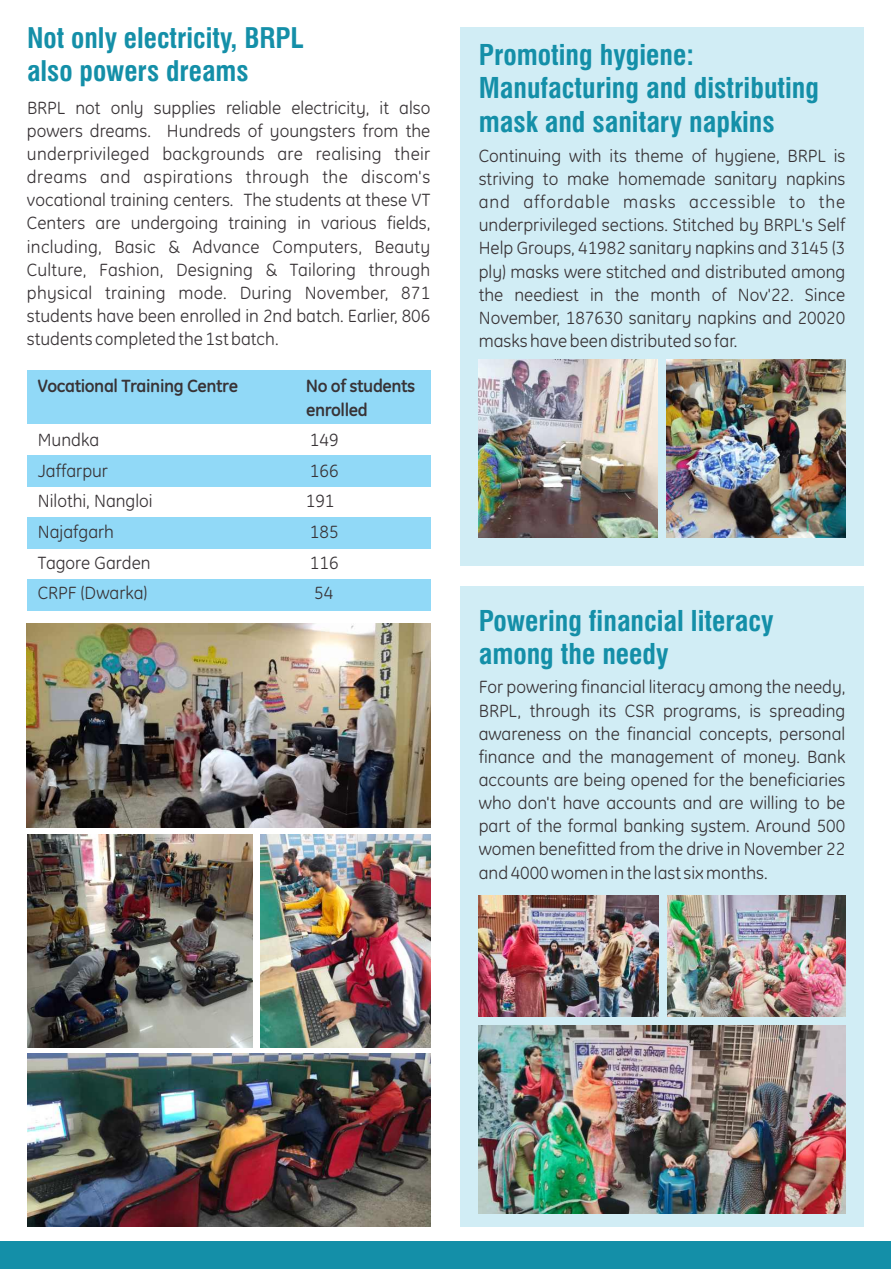
<style>
.page{position:relative;width:891px;height:1269px;background:#fff}
.page>*{position:absolute;margin:0;border:0;box-sizing:border-box;transform-origin:0 0}
.t1{font:700 condensed 28.05px/33.6px "Swiss 721 BT";color:#148fa8}
.t2{font:700 condensed 27.75px/33.3px "Swiss 721 BT";color:#148fa8}
.t3{font:18px/23.1px "GE Inspira";color:#383336;text-align:justify}
.t4{font:700 18px/24px "GE Inspira";letter-spacing:-.025em;color:#383336}
</style>
<div class="page">
<div style="left:0;top:1241px;width:891px;height:28px;background:#148fa8"></div>
<div style="left:27px;top:371px;width:403px;height:53px;background:#91d9f7"></div>
<div style="left:27px;top:455px;width:403px;height:32px;background:#91d9f7"></div>
<div style="left:27px;top:517px;width:403px;height:32px;background:#91d9f7"></div>
<div style="left:27px;top:579px;width:403px;height:32px;background:#91d9f7"></div>
<img style="left:27px;top:1054px;width:403px;height:173px">
<img style="left:261px;top:834px;width:169px;height:213px">
<img style="left:27px;top:834px;width:226px;height:213px">
<img style="left:27px;top:624px;width:403px;height:204px">
<div style="left:460px;top:27px;width:404px;height:538px;background:#d1edf5"></div>
<img style="left:667px;top:359px;width:178px;height:179px">
<img style="left:479px;top:359px;width:178px;height:179px">
<div style="left:460px;top:586px;width:404px;height:641px;background:#d1edf5"></div>
<img style="left:479px;top:896px;width:180px;height:120px">
<img style="left:668px;top:896px;width:177px;height:120px">
<img style="left:479px;top:1025px;width:366px;height:189px">
<h2 class="t2" style="left:27px;top:24px;width:279px">Not only electricity, BRPL also powers dreams</h2>
<p class="t3" style="left:27px;top:97px;width:405px">BRPL not only supplies reliable electricity, it also powers dreams. Hundreds of youngsters from the underprivileged backgrounds are realising their dreams and aspirations through the discom's vocational training centers. The students at these VT Centers are undergoing training in various fields, including, Basic &amp; Advance Computers, Beauty Culture, Fashion, Designing &amp; Tailoring through physical training mode. During November, 871 students have been enrolled in 2nd batch. Earlier, 806 students completed the 1st batch.</p>
<p class="t4" style="left:38px;top:375px;width:202px">Vocational Training Centre</p>
<p class="t4" style="left:306px;top:375px;width:111px">No of students enrolled</p>
<p class="t3" style="left:38px;top:430px;width:63px">Mundka</p>
<p class="t3" style="left:310px;top:430px;width:30px">149</p>
<p class="t3" style="left:38px;top:460px;width:72px">Jaffarpur</p>
<p class="t3" style="left:310px;top:460px;width:30px">166</p>
<p class="t3" style="left:38px;top:491px;width:116px">Nilothi, Nangloi</p>
<p class="t3" style="left:306px;top:491px;width:30px">191</p>
<p class="t3" style="left:38px;top:522px;width:78px">Najafgarh</p>
<p class="t3" style="left:310px;top:522px;width:30px">185</p>
<p class="t3" style="left:38px;top:552px;width:114px">Tagore Garden</p>
<p class="t3" style="left:310px;top:552px;width:30px">116</p>
<p class="t3" style="left:38px;top:583px;width:111px">CRPF (Dwarka)</p>
<p class="t3" style="left:314px;top:583px;width:21px">54</p>
<h1 class="t1" style="left:479px;top:41px;width:342px">Promoting hygiene:<br>Manufacturing and distributing mask and sanitary napkins</h1>
<p class="t3" style="left:479px;top:145px;width:368px">Continuing with its theme of hygiene, BRPL is striving to make homemade sanitary napkins and affordable masks accessible to the underprivileged sections. Stitched by BRPL's Self Help Groups, 41982 sanitary napkins and 3145 (3 ply) masks were stitched and distributed among the neediest in the month of Nov'22. Since November, 187630 sanitary napkins and 20020 masks have been distributed so far.</p>
<h1 class="t1" style="left:479px;top:607px;width:296px">Powering financial literacy among the needy</h1>
<p class="t3" style="left:479px;top:677px;width:368px">For powering financial literacy among the needy, BRPL, through its CSR programs, is spreading awareness on the financial concepts, personal finance and the management of money. Bank accounts are being opened for the beneficiaries who don't have accounts and are willing to be part of the formal banking system. Around 500 women benefitted from the drive in November 22 and 4000 women in the last six months.</p>
</div>
